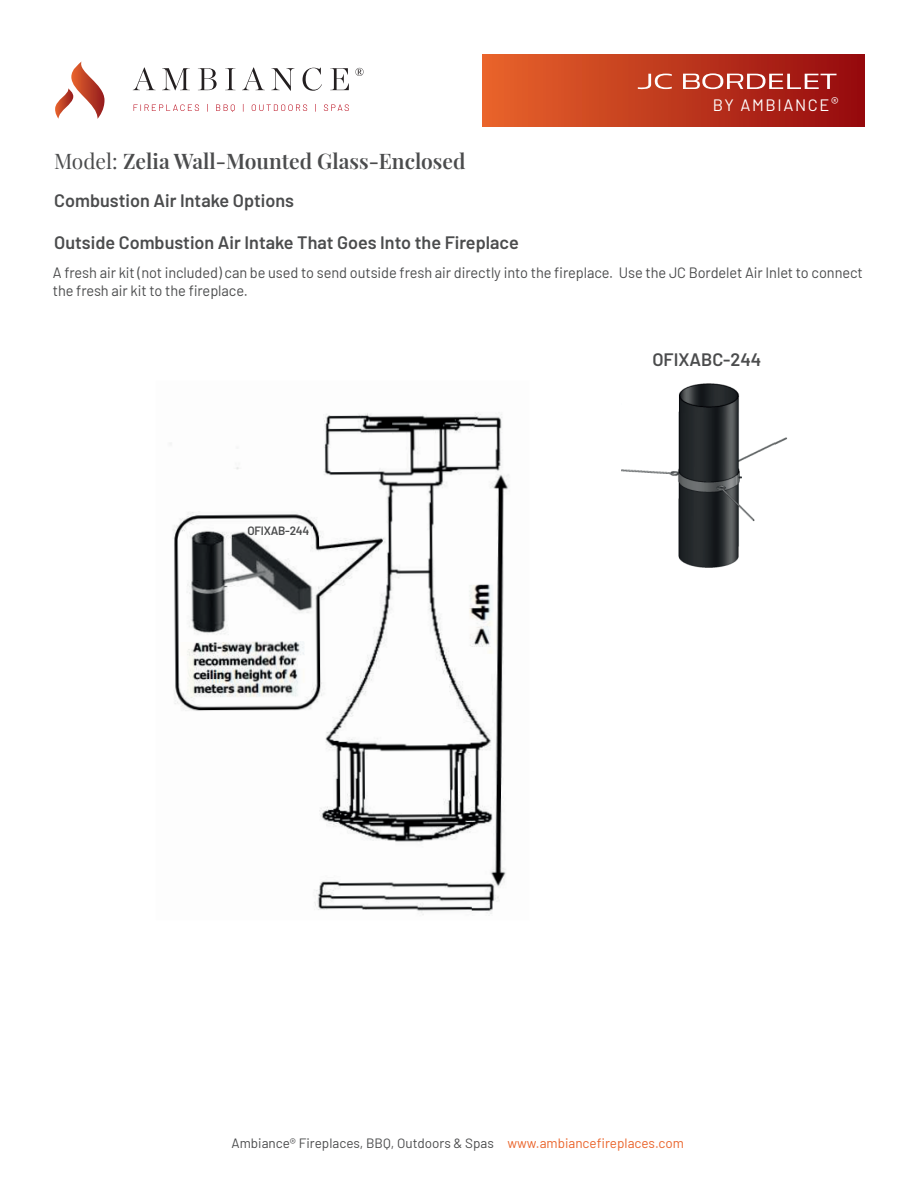
<style>
.page{position:relative;width:918px;height:1188px;background:#fff}
.page>*{position:absolute;margin:0;border:0;box-sizing:border-box;transform-origin:0 0}
.t1{font:600 21px "Playfair Display";color:#4b4c4d}
.t2{font:600 18px "Barlow";color:#4b4c4d}
.t3{font:16.5px "Barlow";letter-spacing:.1em;color:#fff}
.t4{font:15px/18px "Barlow";letter-spacing:-.005em;color:#4b4c4d}
.t5{font:13.5px "Barlow";color:#4b4c4d}
.t6{font:600 12px "Barlow";letter-spacing:-.02em;color:#4b4c4d}
.s1{font-weight:400}
.s2{color:#ea642b}
</style>
<div class="page">
<div style="left:482px;top:54px;width:382px;height:72px;background:linear-gradient(to right,#e8652b,#950a0e)"></div>
<svg style="left:55px;top:61px;width:50px;height:58px"></svg>
<svg style="left:133px;top:68px;width:23px;height:22px"></svg>
<svg style="left:162px;top:68px;width:28px;height:22px"></svg>
<svg style="left:198px;top:68px;width:19px;height:22px"></svg>
<svg style="left:225px;top:68px;width:11px;height:22px"></svg>
<svg style="left:242px;top:68px;width:23px;height:22px"></svg>
<svg style="left:271px;top:68px;width:24px;height:23px"></svg>
<svg style="left:303px;top:68px;width:19px;height:23px"></svg>
<svg style="left:330px;top:68px;width:19px;height:22px"></svg>
<svg style="left:355px;top:68px;width:9px;height:8px"></svg>
<svg style="left:134px;top:104px;width:65px;height:7px"></svg>
<svg style="left:216px;top:104px;width:19px;height:8px"></svg>
<svg style="left:252px;top:104px;width:55px;height:7px"></svg>
<svg style="left:324px;top:104px;width:25px;height:7px"></svg>
<svg style="left:638px;top:74px;width:34px;height:16px"></svg>
<svg style="left:683px;top:73px;width:154px;height:16px"></svg>
<img style="left:170px;top:412px;width:339px;height:503px">
<img style="left:621px;top:383px;width:167px;height:185px">
<h1 class="t1" style="left:54px;top:145px;width:413px"><span class="s1">Model:</span> Zelia Wall-Mounted Glass-Enclosed</h1>
<p class="t3" style="left:713px;top:93px;width:127px">BY AMBIANCE®</p>
<p class="t2" style="left:54px;top:187px;width:241px">Combustion Air Intake Options</p>
<p class="t2" style="left:54px;top:229px;width:466px">Outside Combustion Air Intake That Goes Into the Fireplace</p>
<p class="t4" style="left:53px;top:263px;width:812px">A fresh air kit (not included) can be used to send outside fresh air directly into the fireplace. Use the JC Bordelet Air Inlet to connect the fresh air kit to the fireplace.</p>
<p class="t6" style="left:247px;top:522px;width:64px">OFIXAB-244</p>
<p class="t2" style="left:652px;top:346px;width:111px">OFIXABC-244</p>
<p class="t5" style="left:232px;top:1133px;width:454px">Ambiance® Fireplaces, BBQ, Outdoors &amp; Spas <span class="s2">www.ambiancefireplaces.com</span></p>
</div>
